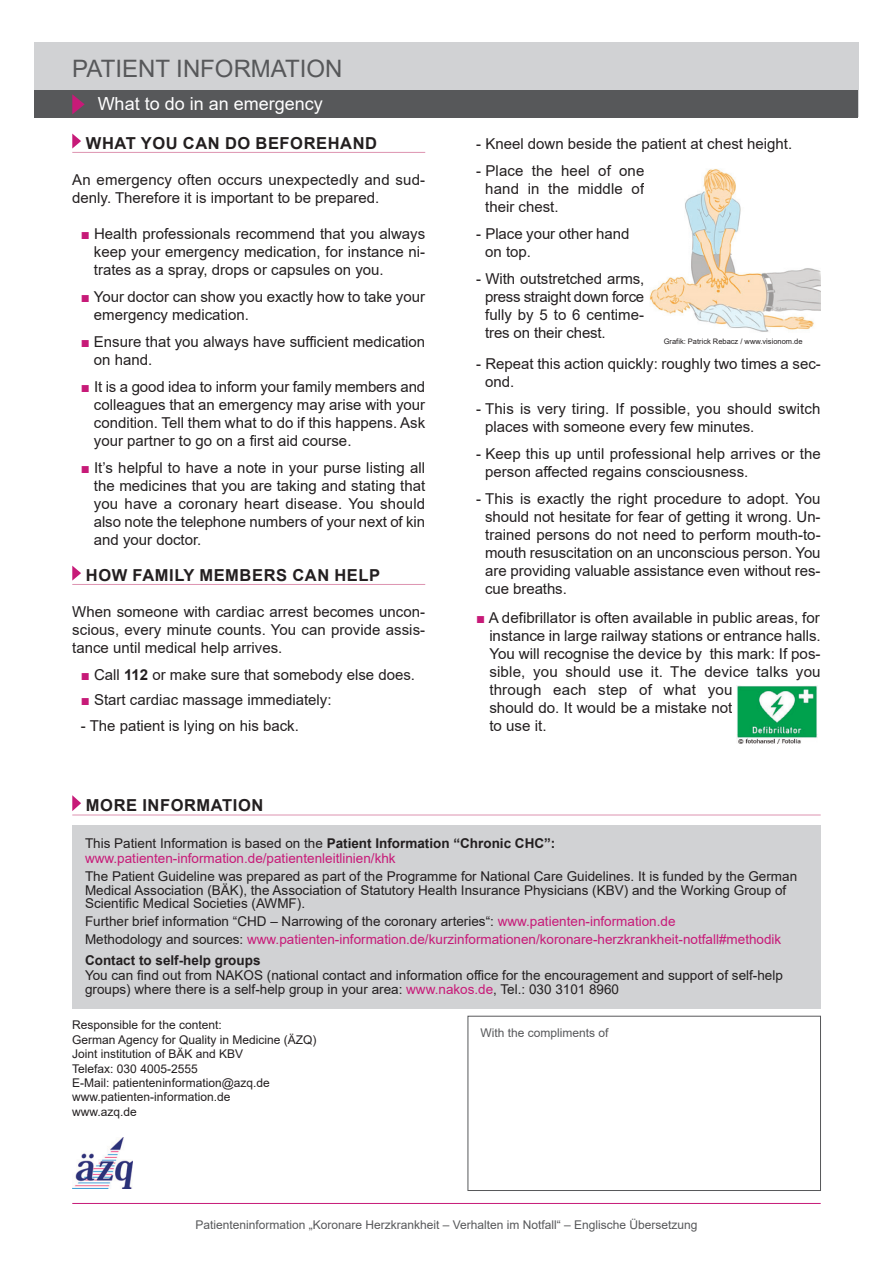
<style>
.page{position:relative;width:893px;height:1263px;background:#fff}
.page>*{position:absolute;margin:0;border:0;box-sizing:border-box;transform-origin:0 0}
.t1{font:24px "Arial";color:#57585a}
.t2{font:18px "Arial";color:#fff}
.t3{font:700 16.5px "Arial";letter-spacing:.035em;color:#231f20}
.t4{font:15px/18px "Arial";color:#231f20}
.t5{font:13.5px/13.5px "Arial";color:#231f20}
.t6{font:13.5px/15px "Arial";color:#c71a78}
.t7{font:700 13.5px "Arial";color:#231f20}
.t8{font:12px/14.4px "Arial";color:#231f20}
.t9{font:12px "Arial";color:#57585a}
.t10{font:7.5px "Arial";color:#231f20}
.s1{color:#c71a78}
.s2{font-weight:700}
.s3{color:#231f20}
.s4{font-weight:700;color:#231f20}
</style>
<div class="page">
<div style="left:72px;top:825px;width:749px;height:184px;background:#d1d2d4"></div>
<hr style="left:72px;top:1203px;width:749px;height:1px;background:#c71a78">
<div style="left:34px;top:43px;width:825px;height:74px;background:#d1d2d4"></div>
<div style="left:34px;top:90px;width:824px;height:28px;background:#57585a"></div>
<hr style="left:72px;top:152px;width:353px;height:1px;background:#dd93b0">
<hr style="left:72px;top:584px;width:353px;height:1px;background:#dd93b0">
<svg style="left:72px;top:134px;width:9px;height:15px"></svg>
<svg style="left:72px;top:566px;width:9px;height:15px"></svg>
<hr style="left:72px;top:815px;width:749px;height:1px;background:#dd93b0">
<svg style="left:72px;top:795px;width:9px;height:16px"></svg>
<div style="left:468px;top:1016px;width:353px;height:175px;border:1px solid #57585a"></div>
<svg style="left:72px;top:94px;width:13px;height:20px"></svg>
<img style="left:72px;top:1137px;width:60px;height:51px">
<img style="left:649px;top:169px;width:172px;height:163px">
<img style="left:737px;top:686px;width:80px;height:57px">
<h1 class="t1" style="left:72px;top:55px;width:272px">PATIENT INFORMATION</h1>
<p class="t2" style="left:98px;top:93px;width:227px">What to do in an emergency</p>
<p class="t3" style="left:86px;top:134px;width:293px">WHAT YOU CAN DO BEFOREHAND</p>
<p class="t4" style="left:72px;top:170px;width:354px">An emergency often occurs unexpectedly and sud&shy;denly. Therefore it is important to be prepared.</p>
<p class="t4" style="left:94px;top:224px;width:333px;text-align:justify;text-indent:-13px"><span class="s1">■</span> Health professionals recommend that you always keep your emergency medication, for instance ni&shy;trates as a spray, drops or capsules on you.</p>
<p class="t4" style="left:94px;top:287px;width:333px;text-indent:-13px"><span class="s1">■</span> Your doctor can show you exactly how to take your emergency medication.</p>
<p class="t4" style="left:94px;top:332px;width:333px;text-indent:-13px"><span class="s1">■</span> Ensure that you always have sufficient medication on hand.</p>
<p class="t4" style="left:94px;top:377px;width:333px;text-align:justify;text-indent:-13px"><span class="s1">■</span> It is a good idea to inform your family members and colleagues that an emergency may arise with your condition. Tell them what to do if this happens. Ask your partner to go on a first aid course.</p>
<p class="t4" style="left:94px;top:458px;width:333px;text-align:justify;text-indent:-13px"><span class="s1">■</span> It’s helpful to have a note in your purse listing all the medicines that you are taking and stating that you have a coronary heart disease. You should also note the telephone numbers of your next of kin and your doctor.</p>
<p class="t3" style="left:86px;top:566px;width:296px">HOW FAMILY MEMBERS CAN HELP</p>
<p class="t4" style="left:72px;top:602px;width:354px;text-align:justify">When someone with cardiac arrest becomes uncon&shy;scious, every minute counts. You can provide assis&shy;tance until medical help arrives.</p>
<p class="t4" style="left:81px;top:665px;width:336px"><span class="s1">■</span> Call <span class="s2">112</span> or make sure that somebody else does.</p>
<p class="t4" style="left:81px;top:691px;width:252px"><span class="s1">■</span> Start cardiac massage immediately:</p>
<p class="t4" style="left:81px;top:716px;width:220px">- The patient is lying on his back.</p>
<p class="t4" style="left:476px;top:134px;width:318px">- Kneel down beside the patient at chest height.</p>
<p class="t4" style="left:485px;top:161px;width:161px;text-align:justify;text-indent:-9px">- Place the heel of one hand in the middle of their chest.</p>
<p class="t4" style="left:485px;top:224px;width:146px;text-indent:-9px">- Place your other hand on top.</p>
<p class="t4" style="left:485px;top:269px;width:161px;text-align:justify;text-indent:-9px">- With outstretched arms, press straight down force fully by 5 to 6 centime&shy;tres on their chest.</p>
<p class="t4" style="left:485px;top:355px;width:337px;text-indent:-9px">- Repeat this action quickly: roughly two times a sec&shy;ond.</p>
<p class="t4" style="left:485px;top:400px;width:337px;text-indent:-9px">- This is very tiring. If possible, you should switch places with someone every few minutes.</p>
<p class="t4" style="left:485px;top:445px;width:337px;text-indent:-9px">- Keep this up until professional help arrives or the person affected regains consciousness.</p>
<p class="t4" style="left:485px;top:490px;width:337px;text-align:justify;text-indent:-9px">- This is exactly the right procedure to adopt. You should not hesitate for fear of getting it wrong. Un&shy;trained persons do not need to perform mouth-to&shy;mouth resuscitation on an unconscious person. You are providing valuable assistance even without res&shy;cue breaths.</p>
<p class="t4" style="left:489px;top:608px;width:333px;text-indent:-13px"><span class="s1">■</span> A defibrillator is often available in public areas, for instance in large railway stations or entrance halls.<br>You will recognise the device by this mark: If pos&shy;sible, you should use it. The device talks you through each step of what you<br>should do. It would be a mistake not<br>to use it.</p>
<p class="t10" style="left:664px;top:337px;width:140px">Grafik: Patrick Rebacz / www.visionom.de</p>
<p class="t3" style="left:86px;top:796px;width:179px">MORE INFORMATION</p>
<p class="t6" style="left:85px;top:836px;width:472px"><span class="s3">This Patient Information is based on the</span> <span class="s4">Patient Information “Chronic CHC”: </span>www.patienten-information.de/patientenleitlinien/khk</p>
<p class="t5" style="left:85px;top:870px;width:714px">The Patient Guideline was prepared as part of the Programme for National Care Guidelines. It is funded by the German<br>Medical Association (BÄK), the Association of Statutory Health Insurance Physicians (KBV) and the Working Group of<br>Scientific Medical Societies (AWMF).</p>
<p class="t6" style="left:85px;top:912px;width:698px;line-height:18px"><span class="s3">Further brief information “CHD – Narrowing of the coronary arteries“:</span> www.patienten-information.de<br><span class="s3">Methodology and sources:</span> www.patienten-information.de/kurzinformationen/koronare-herzkrankheit-notfall#methodik</p>
<p class="t7" style="left:85px;top:953px;width:177px">Contact to self-help groups</p>
<p class="t5" style="left:85px;top:969px;width:699px">You can find out from NAKOS (national contact and information office for the encouragement and support of self-help groups) where there is a self-help group in your area: <span class="s1">www.nakos.de</span>, Tel.: 030 3101 8960</p>
<p class="t8" style="left:72px;top:1018px;width:246px">Responsible for the content:<br>German Agency for Quality in Medicine (ÄZQ)<br>Joint institution of BÄK and KBV<br>Telefax: 030 4005-2555<br>E-Mail: patienteninformation@azq.de www.patienten-information.de<br>www.azq.de</p>
<p class="t9" style="left:480px;top:1026px;width:130px">With the compliments of</p>
<p class="t9" style="left:195px;top:1218px;width:504px">Patienteninformation „Koronare Herzkrankheit – Verhalten im Notfall“ – Englische Übersetzung</p>
</div>
